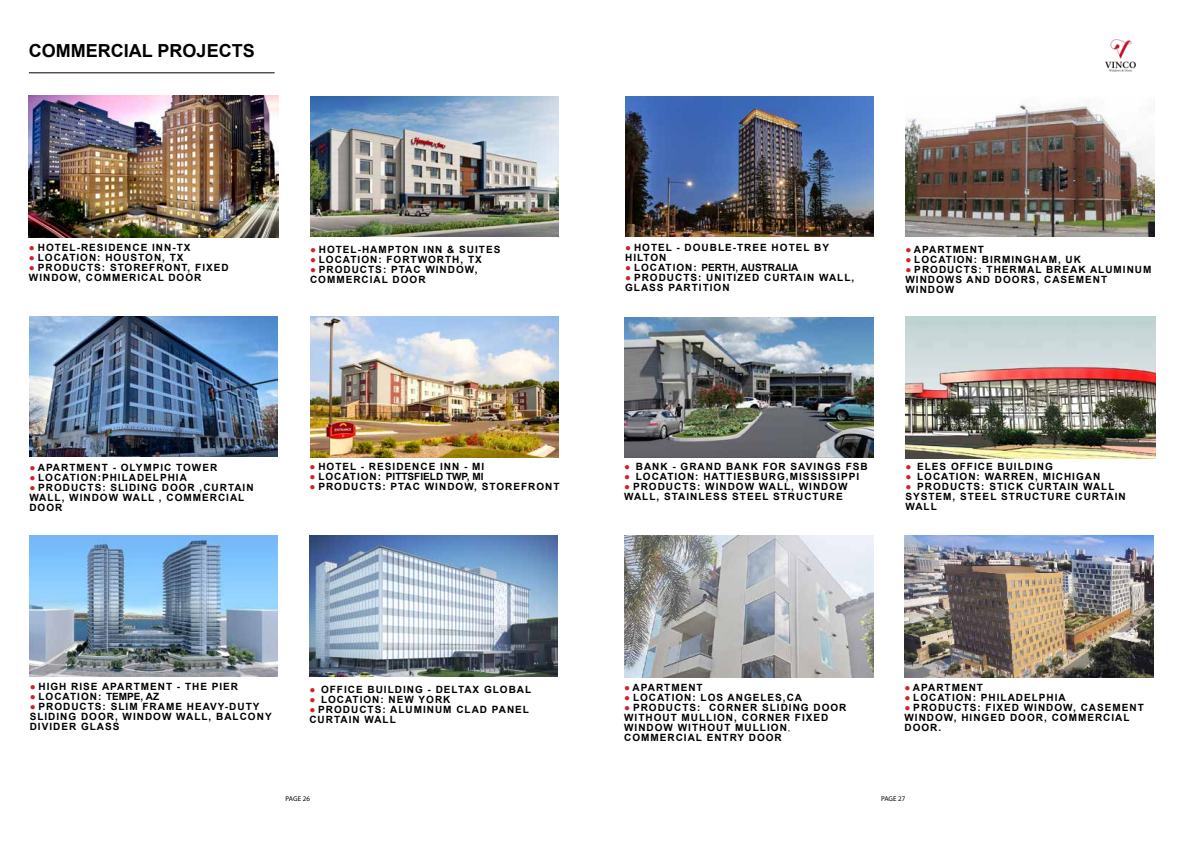
<style>
.page{position:relative;width:1191px;height:842px;background:#fff}
.page>*{position:absolute;margin:0;border:0;box-sizing:border-box;transform-origin:0 0}
.t1{font:700 18px "Arial";color:#000}
.t2{font:700 10px/10px "Arial";letter-spacing:.1em;color:#000}
.t3{font:700 10px "Arial";color:#000}
.t4{font:700 10px "Arial";letter-spacing:.065em;color:#000}
.t5{font:7px "Myriad Pro";color:#000}
.s1{color:#d22229}
.s2{font-family:"Adobe Song Std";font-weight:300}
</style>
<div class="page">
<img style="left:1105px;top:39px;width:31px;height:33px">
<img style="left:29px;top:96px;width:249px;height:141px">
<img style="left:310px;top:96px;width:248px;height:141px">
<img style="left:29px;top:316px;width:249px;height:141px">
<img style="left:29px;top:536px;width:249px;height:140px">
<img style="left:309px;top:536px;width:249px;height:140px">
<img style="left:905px;top:104px;width:249px;height:133px">
<img style="left:310px;top:316px;width:248px;height:141px">
<img style="left:625px;top:96px;width:248px;height:140px">
<hr style="left:29px;top:72px;width:246px;height:1px;background:#000">
<img style="left:624px;top:317px;width:249px;height:140px">
<img style="left:905px;top:316px;width:250px;height:142px">
<img style="left:624px;top:536px;width:249px;height:141px">
<img style="left:904px;top:536px;width:249px;height:141px">
<h1 class="t1" style="left:29px;top:38px;width:227px">COMMERCIAL PROJECTS</h1>
<p class="t2" style="left:29px;top:243px;width:163px"><span class="s1">●</span> HOTEL-RESIDENCE INN-TX</p>
<p class="t2" style="left:29px;top:253px;width:156px"><span class="s1">●</span> LOCATION: HOUSTON, TX</p>
<p class="t2" style="left:29px;top:263px;width:201px"><span class="s1">●</span> PRODUCTS: STOREFRONT, FIXED<br>WINDOW, COMMERICAL DOOR</p>
<p class="t2" style="left:310px;top:245px;width:192px"><span class="s1">●</span> HOTEL-HAMPTON INN &amp; SUITES</p>
<p class="t2" style="left:310px;top:255px;width:173px"><span class="s1">●</span> LOCATION: FORTWORTH, TX</p>
<p class="t2" style="left:310px;top:265px;width:169px"><span class="s1">●</span> PRODUCTS: PTAC WINDOW,<br>COMMERCIAL DOOR</p>
<p class="t2" style="left:625px;top:242px;width:205px"><span class="s1">●</span> HOTEL - DOUBLE-TREE HOTEL BY<br>HILTON</p>
<p class="t3" style="left:625px;top:260px;width:175px"><span class="s1">●</span> LOCATION: PERTH, AUSTRALIA</p>
<p class="t2" style="left:625px;top:272px;width:231px"><span class="s1">●</span> PRODUCTS: UNITIZED CURTAIN WALL,<br>GLASS PARTITION</p>
<p class="t2" style="left:905px;top:245px;width:80px"><span class="s1">●</span> APARTMENT</p>
<p class="t2" style="left:905px;top:255px;width:177px"><span class="s1">●</span> LOCATION: BIRMINGHAM, UK</p>
<p class="t2" style="left:905px;top:265px;width:247px"><span class="s1">●</span> PRODUCTS: THERMAL BREAK ALUMINUM<br>WINDOWS AND DOORS, CASEMENT<br>WINDOW</p>
<p class="t2" style="left:29px;top:463px;width:189px"><span class="s1">●</span> APARTMENT - OLYMPIC TOWER</p>
<p class="t2" style="left:29px;top:473px;width:159px"><span class="s1">●</span> LOCATION:PHILADELPHIA</p>
<p class="t2" style="left:29px;top:483px;width:226px"><span class="s1">●</span> PRODUCTS: SLIDING DOOR ,CURTAIN<br>WALL, WINDOW WALL , COMMERCIAL<br>DOOR</p>
<p class="t2" style="left:309px;top:462px;width:176px"><span class="s1">●</span> HOTEL - RESIDENCE INN - MI</p>
<p class="t3" style="left:309px;top:470px;width:175px"><span class="s1">●</span> LOCATION: PITTSFIELD TWP, MI</p>
<p class="t2" style="left:309px;top:482px;width:251px"><span class="s1">●</span> PRODUCTS: PTAC WINDOW, STOREFRONT</p>
<p class="t2" style="left:624px;top:462px;width:245px"><span class="s1">●</span> BANK - GRAND BANK FOR SAVINGS FSB</p>
<p class="t2" style="left:624px;top:472px;width:236px"><span class="s1">●</span> LOCATION: HATTIESBURG,MISSISSIPPI</p>
<p class="t2" style="left:624px;top:482px;width:225px"><span class="s1">●</span> PRODUCTS: WINDOW WALL, WINDOW<br>WALL, STAINLESS STEEL STRUCTURE</p>
<p class="t2" style="left:905px;top:462px;width:149px"><span class="s1">●</span> ELES OFFICE BUILDING</p>
<p class="t2" style="left:905px;top:472px;width:196px"><span class="s1">●</span> LOCATION: WARREN, MICHIGAN</p>
<p class="t2" style="left:905px;top:482px;width:222px"><span class="s1">●</span> PRODUCTS: STICK CURTAIN WALL<br>SYSTEM, STEEL STRUCTURE CURTAIN<br>WALL</p>
<p class="t2" style="left:30px;top:682px;width:210px"><span class="s1">●</span> HIGH RISE APARTMENT - THE PIER</p>
<p class="t4" style="left:30px;top:690px;width:131px"><span class="s1">●</span> LOCATION: TEMPE, AZ</p>
<p class="t2" style="left:30px;top:702px;width:243px"><span class="s1">●</span> PRODUCTS: SLIM FRAME HEAVY-DUTY<br>SLIDING DOOR, WINDOW WALL, BALCONY<br>DIVIDER GLASS</p>
<p class="t2" style="left:309px;top:685px;width:223px"><span class="s1">●</span> OFFICE BUILDING - DELTAX GLOBAL</p>
<p class="t2" style="left:309px;top:695px;width:143px"><span class="s1">●</span> LOCATION: NEW YORK</p>
<p class="t2" style="left:309px;top:705px;width:221px"><span class="s1">●</span> PRODUCTS: ALUMINUM CLAD PANEL<br>CURTAIN WALL</p>
<p class="t2" style="left:624px;top:683px;width:80px"><span class="s1">●</span> APARTMENT</p>
<p class="t2" style="left:624px;top:693px;width:179px"><span class="s1">●</span> LOCATION: LOS ANGELES,CA</p>
<p class="t2" style="left:624px;top:703px;width:224px"><span class="s1">●</span> PRODUCTS: CORNER SLIDING DOOR<br>WITHOUT MULLION, CORNER FIXED<br>WINDOW WITHOUT MULLION<span class="s2">,<br></span>COMMERCIAL ENTRY DOOR</p>
<p class="t2" style="left:904px;top:683px;width:80px"><span class="s1">●</span> APARTMENT</p>
<p class="t2" style="left:904px;top:693px;width:163px"><span class="s1">●</span> LOCATION: PHILADELPHIA</p>
<p class="t2" style="left:904px;top:703px;width:241px"><span class="s1">●</span> PRODUCTS: FIXED WINDOW, CASEMENT<br>WINDOW, HINGED DOOR, COMMERCIAL<br>DOOR.</p>
<p class="t5" style="left:285px;top:795px;width:26px">PAGE 26</p>
<p class="t5" style="left:881px;top:795px;width:26px">PAGE 27</p>
</div>
